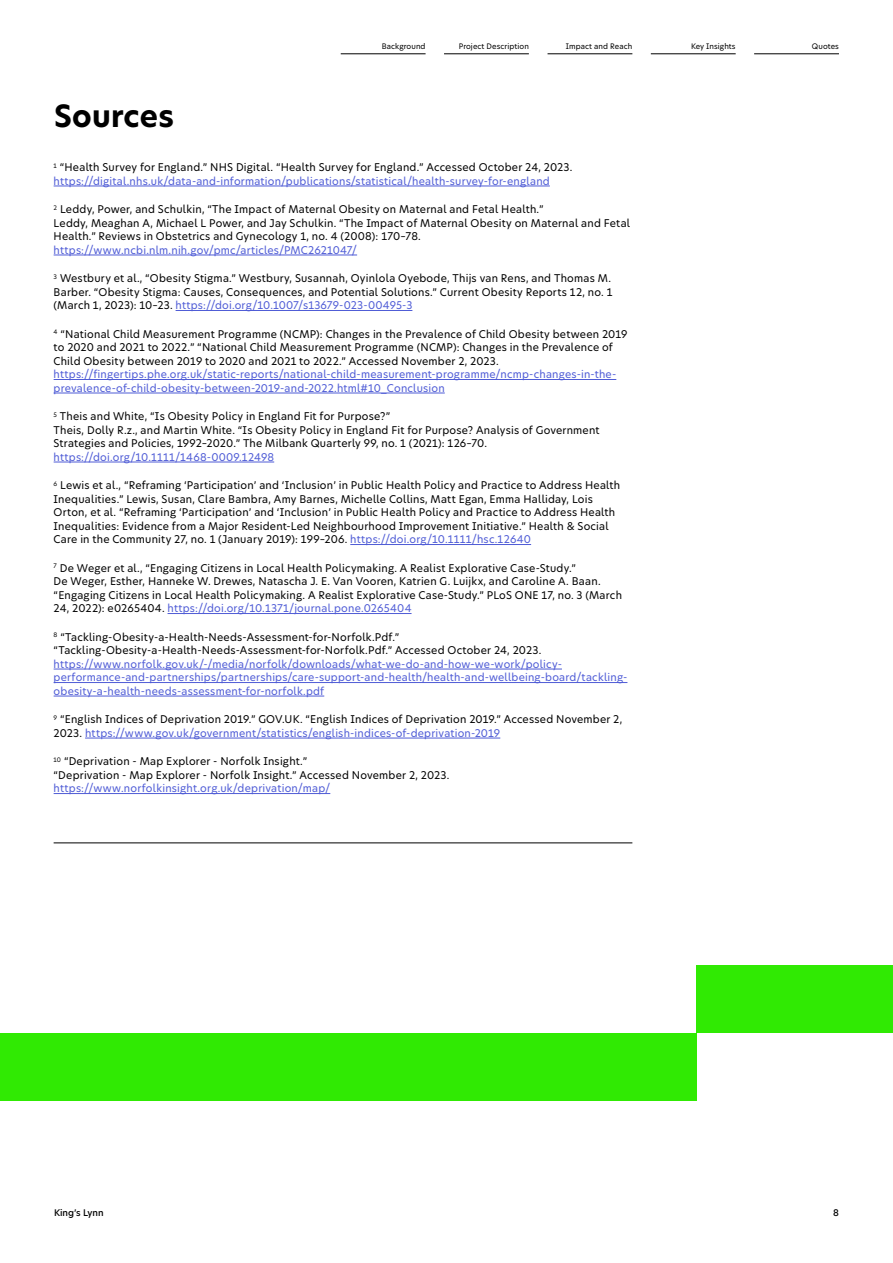
<style>
.page{position:relative;width:893px;height:1263px;background:#fff}
.page>*{position:absolute;margin:0;border:0;box-sizing:border-box;transform-origin:0 0}
.t1{font:700 30px "New Hero";letter-spacing:.01em;color:#000}
.t2{font:10.5px/13.5px "New Hero";letter-spacing:.02em;color:#000}
.t3{font:10.5px/13.5px "New Hero";letter-spacing:.02em;color:#4f5cd6}
.t4{font:500 9px "New Hero";color:#000}
.t5{font:7.5px "New Hero";letter-spacing:.01em;color:#000}
.s1{color:#000}
.s2{color:#4f5cd6}
</style>
<div class="page">
<div style="left:0;top:1033px;width:696px;height:68px;background:#30ea03"></div>
<div style="left:696px;top:966px;width:197px;height:67px;background:#30ea03"></div>
<hr style="left:54px;top:186px;width:496px;height:1px;background:#4f5cd6">
<hr style="left:54px;top:255px;width:303px;height:1px;background:#4f5cd6">
<hr style="left:176px;top:310px;width:236px;height:1px;background:#4f5cd6">
<hr style="left:54px;top:379px;width:562px;height:1px;background:#4f5cd6">
<hr style="left:54px;top:393px;width:391px;height:1px;background:#4f5cd6">
<hr style="left:54px;top:462px;width:220px;height:1px;background:#4f5cd6">
<hr style="left:350px;top:544px;width:181px;height:1px;background:#4f5cd6">
<hr style="left:168px;top:613px;width:244px;height:1px;background:#4f5cd6">
<hr style="left:54px;top:669px;width:508px;height:1px;background:#4f5cd6">
<hr style="left:54px;top:682px;width:573px;height:1px;background:#4f5cd6">
<hr style="left:54px;top:696px;width:270px;height:1px;background:#4f5cd6">
<hr style="left:85px;top:738px;width:415px;height:1px;background:#4f5cd6">
<hr style="left:54px;top:793px;width:276px;height:1px;background:#4f5cd6">
<hr style="left:54px;top:843px;width:578px;height:1px;background:#000">
<hr style="left:444px;top:54px;width:85px;height:1px;background:#000">
<hr style="left:547px;top:54px;width:85px;height:1px;background:#000">
<hr style="left:341px;top:54px;width:85px;height:1px;background:#000">
<hr style="left:651px;top:54px;width:85px;height:1px;background:#000">
<hr style="left:754px;top:54px;width:85px;height:1px;background:#000">
<h1 class="t1" style="left:54px;top:95px;width:121px">Sources</h1>
<p class="t5" style="left:382px;top:41px;width:45px">Background</p>
<p class="t5" style="left:459px;top:41px;width:72px">Project Description</p>
<p class="t5" style="left:566px;top:41px;width:68px">Impact and Reach</p>
<p class="t5" style="left:691px;top:41px;width:46px">Key Insights</p>
<p class="t5" style="left:812px;top:41px;width:28px">Quotes</p>
<p class="t3" style="left:54px;top:160px;width:520px"><sup>1</sup> <span class="s1">“Health Survey for England.” NHS Digital. “Health Survey for England.” Accessed October 24, 2023. </span>https://digital.nhs.uk/data-and-information/publications/statistical/health-survey-for-england</p>
<p class="t2" style="left:54px;top:202px;width:578px"><sup>2</sup> Leddy, Power, and Schulkin, “The Impact of Maternal Obesity on Maternal and Fetal Health.”<br>Leddy, Meaghan A, Michael L Power, and Jay Schulkin. “The Impact of Maternal Obesity on Maternal and Fetal<br>Health.” Reviews in Obstetrics and Gynecology 1, no. 4 (2008): 170–78.</p>
<p class="t3" style="left:54px;top:243px;width:305px">https://www.ncbi.nlm.nih.gov/pmc/articles/PMC2621047/</p>
<p class="t2" style="left:54px;top:271px;width:560px"><sup>3</sup> Westbury et al., “Obesity Stigma.” Westbury, Susannah, Oyinlola Oyebode, Thijs van Rens, and Thomas M.<br>Barber. “Obesity Stigma: Causes, Consequences, and Potential Solutions.” Current Obesity Reports 12, no. 1 (March 1, 2023): 10–23. <span class="s2">https://doi.org/10.1007/s13679-023-00495-3</span></p>
<p class="t2" style="left:54px;top:327px;width:575px"><sup>4</sup> “National Child Measurement Programme (NCMP): Changes in the Prevalence of Child Obesity between 2019 to 2020 and 2021 to 2022.” “National Child Measurement Programme (NCMP): Changes in the Prevalence of<br>Child Obesity between 2019 to 2020 and 2021 to 2022.” Accessed November 2, 2023.</p>
<p class="t3" style="left:54px;top:367px;width:564px">https://fingertips.phe.org.uk/static-reports/national-child-measurement-programme/ncmp-changes-in-the&shy;prevalence-of-child-obesity-between-2019-and-2022.html#10_Conclusion</p>
<p class="t2" style="left:54px;top:409px;width:547px"><sup>5</sup> Theis and White, “Is Obesity Policy in England Fit for Purpose?”<br>Theis, Dolly R.z., and Martin White. “Is Obesity Policy in England Fit for Purpose? Analysis of Government<br>Strategies and Policies, 1992–2020.” The Milbank Quarterly 99, no. 1 (2021): 126–70.</p>
<p class="t3" style="left:54px;top:450px;width:222px">https://doi.org/10.1111/1468-0009.12498</p>
<p class="t2" style="left:54px;top:478px;width:568px"><sup>6</sup> Lewis et al., “Reframing ‘Participation’ and ‘Inclusion’ in Public Health Policy and Practice to Address Health Inequalities.” Lewis, Susan, Clare Bambra, Amy Barnes, Michelle Collins, Matt Egan, Emma Halliday, Lois Orton, et al. “Reframing ‘Participation’ and ‘Inclusion’ in Public Health Policy and Practice to Address Health Inequalities: Evidence from a Major Resident-Led Neighbourhood Improvement Initiative.” Health &amp; Social Care in the Community 27, no. 1 (January 2019): 199–206. <span class="s2">https://doi.org/10.1111/hsc.12640</span></p>
<p class="t2" style="left:54px;top:561px;width:570px"><sup>7</sup> De Weger et al., “Engaging Citizens in Local Health Policymaking. A Realist Explorative Case-Study.”<br>De Weger, Esther, Hanneke W. Drewes, Natascha J. E. Van Vooren, Katrien G. Luijkx, and Caroline A. Baan. “Engaging Citizens in Local Health Policymaking. A Realist Explorative Case-Study.” PLoS ONE 17, no. 3 (March 24, 2022): e0265404. <span class="s2">https://doi.org/10.1371/journal.pone.0265404</span></p>
<p class="t2" style="left:54px;top:630px;width:489px"><sup>8</sup> “Tackling-Obesity-a-Health-Needs-Assessment-for-Norfolk.Pdf.” “Tackling-Obesity-a-Health-Needs-Assessment-for-Norfolk.Pdf.” Accessed October 24, 2023.</p>
<p class="t3" style="left:54px;top:657px;width:575px">https://www.norfolk.gov.uk/-/media/norfolk/downloads/what-we-do-and-how-we-work/policy&shy;performance-and-partnerships/partnerships/care-support-and-health/health-and-wellbeing-board/tackling&shy;obesity-a-health-needs-assessment-for-norfolk.pdf</p>
<p class="t2" style="left:54px;top:712px;width:570px"><sup>9</sup> “English Indices of Deprivation 2019.” GOV.UK. “English Indices of Deprivation 2019.” Accessed November 2,<br>2023. <span class="s2">https://www.gov.uk/government/statistics/english-indices-of-deprivation-2019</span></p>
<p class="t2" style="left:54px;top:754px;width:397px"><sup>10</sup> “Deprivation - Map Explorer - Norfolk Insight.”<br>“Deprivation - Map Explorer - Norfolk Insight.” Accessed November 2, 2023.</p>
<p class="t3" style="left:54px;top:781px;width:278px">https://www.norfolkinsight.org.uk/deprivation/map/</p>
<p class="t4" style="left:54px;top:1207px;width:51px">King’s Lynn</p>
<p class="t4" style="left:833px;top:1207px;width:7px">8</p>
</div>
